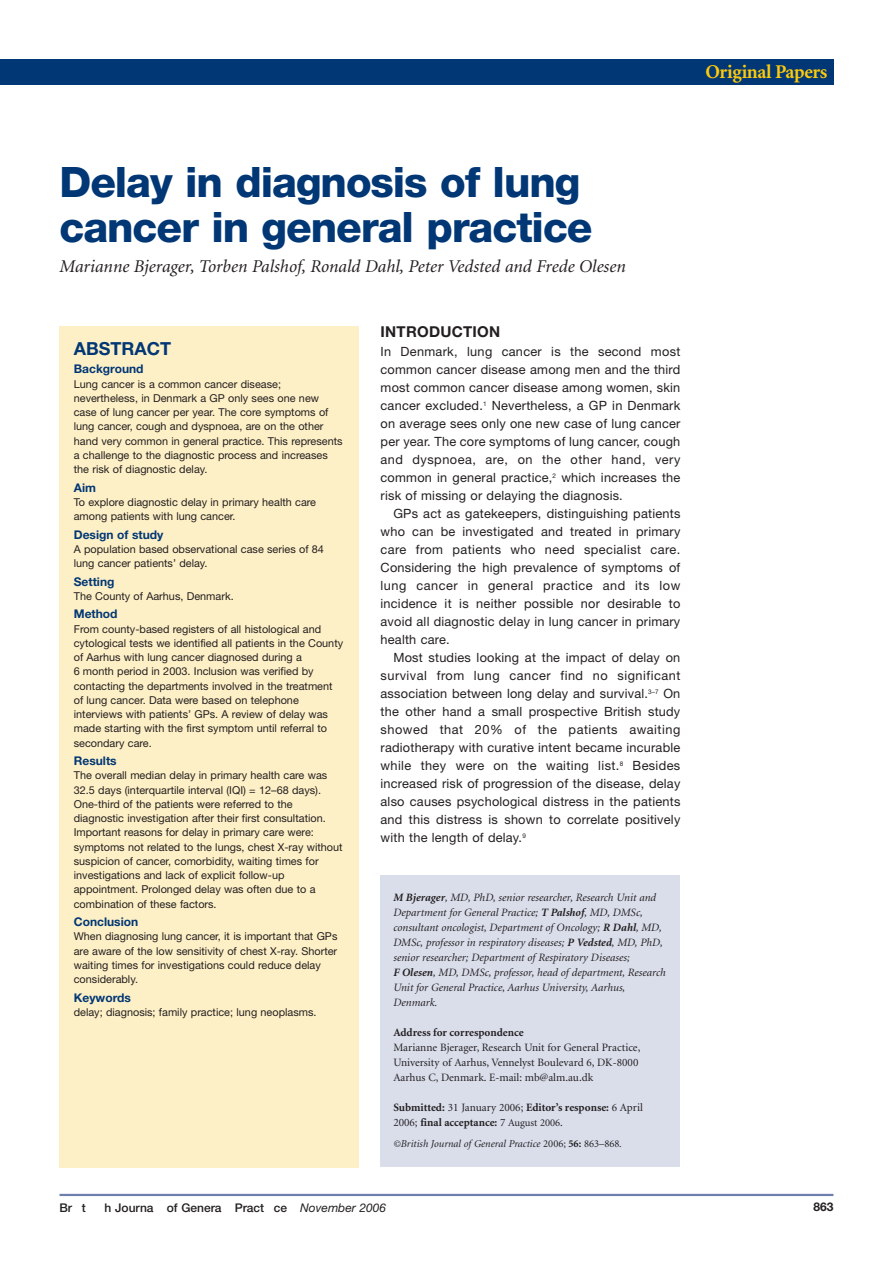
<style>
.page{position:relative;width:893px;height:1263px;background:#fff}
.page>*{position:absolute;margin:0;border:0;box-sizing:border-box;transform-origin:0 0}
.t1{font:800 42px/45px "Helvetica Neue";letter-spacing:-.025em;color:#013775}
.t2{font:700 19.5px "Minion";letter-spacing:-.02em;color:#feca0a}
.t3{font:italic 18px "Minion";color:#231f20}
.t4{font:700 18px "Helvetica Neue";color:#013775}
.t5{font:700 15px "Helvetica Neue";letter-spacing:.015em;color:#231f20}
.t6{font:12.75px/18px "Helvetica Neue";letter-spacing:.015em;color:#231f20;text-align:justify}
.t7{font:700 12px "Helvetica Neue";color:#013775}
.t8{font:500 12px "Helvetica Neue";color:#231f20}
.t9{font:700 12px "Helvetica Neue";color:#231f20}
.t10{font:italic 11.25px/15px "Minion";color:#231f20}
.t11{font:11.25px/15px "Minion";color:#231f20}
.t12{font:700 11.25px/15px "Minion";color:#231f20}
.t13{font:10.8px/14.2px "Helvetica Neue";color:#231f20}
.t14{font:italic 10.5px "Minion";color:#231f20}
.s1{font-weight:700}
.s2{font-weight:400}
.s3{font-weight:400;font-size:10.5px}
.s4{font-style:normal}
.s5{font-weight:700;font-style:normal}
.s6{font-weight:400;font-style:italic}
</style>
<div class="page">
<hr style="left:60px;top:1194px;width:773px;height:2px;background:#6e7fad">
<div style="left:60px;top:326px;width:299px;height:841px;background:#fef0c6"></div>
<div style="left:381px;top:875px;width:299px;height:292px;background:#dadeeb"></div>
<div style="left:0;top:60px;width:833px;height:25px;background:#013775"></div>
<h2 class="t2" style="left:705px;top:64px;width:124px">Original Papers</h2>
<h1 class="t1" style="left:60px;top:163px;width:534px">Delay in diagnosis of lung cancer in general practice</h1>
<h3 class="t3" style="left:60px;top:259px;width:568px">Marianne Bjerager, Torben Palshof, Ronald Dahl, Peter Vedsted and Frede Olesen</h3>
<h3 class="t4" style="left:74px;top:342px;width:99px">ABSTRACT</h3>
<p class="t7" style="left:74px;top:365px;width:71px">Background</p>
<p class="t13" style="left:74px;top:378px;width:270px">Lung cancer is a common cancer disease; nevertheless, in Denmark a GP only sees one new case of lung cancer per year. The core symptoms of lung cancer, cough and dyspnoea, are on the other hand very common in general practice. This represents a challenge to the diagnostic process and increases the risk of diagnostic delay.</p>
<p class="t7" style="left:74px;top:483px;width:24px">Aim</p>
<p class="t13" style="left:74px;top:496px;width:244px">To explore diagnostic delay in primary health care among patients with lung cancer.</p>
<p class="t7" style="left:74px;top:530px;width:91px">Design of study</p>
<p class="t13" style="left:74px;top:543px;width:252px">A population based observational case series of 84 lung cancer patients’ delay.</p>
<p class="t7" style="left:74px;top:577px;width:42px">Setting</p>
<p class="t13" style="left:74px;top:590px;width:161px">The County of Aarhus, Denmark.</p>
<p class="t7" style="left:74px;top:610px;width:45px">Method</p>
<p class="t13" style="left:74px;top:623px;width:271px">From county-based registers of all histological and cytological tests we identified all patients in the County of Aarhus with lung cancer diagnosed during a<br>6 month period in 2003. Inclusion was verified by contacting the departments involved in the treatment of lung cancer. Data were based on telephone interviews with patients’ GPs. A review of delay was made starting with the first symptom until referral to secondary care.</p>
<p class="t7" style="left:74px;top:757px;width:44px">Results</p>
<p class="t13" style="left:74px;top:769px;width:270px">The overall median delay in primary health care was 32.5 days (interquartile interval (IQI) = 12–68 days).<br>One-third of the patients were referred to the diagnostic investigation after their first consultation.<br>Important reasons for delay in primary care were: symptoms not related to the lungs, chest X-ray without suspicion of cancer, comorbidity, waiting times for investigations and lack of explicit follow-up appointment. Prolonged delay was often due to a combination of these factors.</p>
<p class="t7" style="left:74px;top:918px;width:66px">Conclusion</p>
<p class="t13" style="left:74px;top:930px;width:265px">When diagnosing lung cancer, it is important that GPs are aware of the low sensitivity of chest X-ray. Shorter waiting times for investigations could reduce delay considerably.</p>
<p class="t7" style="left:74px;top:993px;width:59px">Keywords</p>
<p class="t13" style="left:74px;top:1006px;width:244px">delay; diagnosis; family practice; lung neoplasms.</p>
<h3 class="t5" style="left:381px;top:326px;width:121px">INTRODUCTION</h3>
<p class="t6" style="left:381px;top:344px;width:301px">In Denmark, lung cancer is the second most common cancer disease among men and the third most common cancer disease among women, skin cancer excluded.<sup>1</sup> Nevertheless, a GP in Denmark on average sees only one new case of lung cancer per year. The core symptoms of lung cancer, cough and dyspnoea, are, on the other hand, very common in general practice,<sup>2</sup> which increases the risk of missing or delaying the diagnosis.</p>
<p class="t6" style="left:381px;top:506px;width:301px;text-indent:13px">GPs act as gatekeepers, distinguishing patients who can be investigated and treated in primary care from patients who need specialist care.<br>Considering the high prevalence of symptoms of lung cancer in general practice and its low incidence it is neither possible nor desirable to avoid all diagnostic delay in lung cancer in primary health care.</p>
<p class="t6" style="left:381px;top:650px;width:301px;text-indent:13px">Most studies looking at the impact of delay on survival from lung cancer find no significant association between long delay and survival.<sup>3–7</sup> On the other hand a small prospective British study showed that 20% of the patients awaiting radiotherapy with curative intent became incurable while they were on the waiting list.<sup>8</sup> Besides increased risk of progression of the disease, delay also causes psychological distress in the patients and this distress is shown to correlate positively with the length of delay.<sup>9</sup></p>
<p class="t10" style="left:393px;top:891px;width:274px"><span class="s1">M Bjerager</span>, MD, PhD, senior researcher, Research Unit and Department for General Practice; <span class="s1">T Palshof</span>, MD, DMSc, consultant oncologist, Department of Oncology; <span class="s1">R Dahl</span>, MD, DMSc, professor in respiratory diseases; <span class="s1">P Vedsted</span>, MD, PhD, senior researcher; Department of Respiratory Diseases;<br><span class="s1">F Olesen</span>, MD, DMSc, professor, head of department, Research Unit for General Practice, Aarhus University, Aarhus, Denmark.</p>
<p class="t12" style="left:393px;top:1026px;width:132px">Address for correspondence</p>
<p class="t11" style="left:393px;top:1041px;width:249px">Marianne Bjerager, Research Unit for General Practice,<br>University of Aarhus, Vennelyst Boulevard 6, DK-8000<br>Aarhus C, Denmark. E-mail: mb@alm.au.dk</p>
<p class="t12" style="left:393px;top:1101px;width:251px">Submitted: <span class="s2">31 January 2006;</span> Editor’s response: <span class="s2">6 April<br>2006;</span> final acceptance: <span class="s2">7</span> <span class="s3">August 2006</span><span class="s2">.</span></p>
<p class="t14" style="left:393px;top:1140px;width:230px">©British Journal of General Practice <span class="s4">2006;</span> <span class="s5">56:</span> <span class="s4">863–868</span>.</p>
<p class="t8" style="left:60px;top:1203px;width:28px">Br t</p>
<p class="t8" style="left:105px;top:1203px;width:283px">h Journa of Genera Pract ce <span class="s6">November 2006</span></p>
<p class="t9" style="left:813px;top:1202px;width:22px">863</p>
</div>
